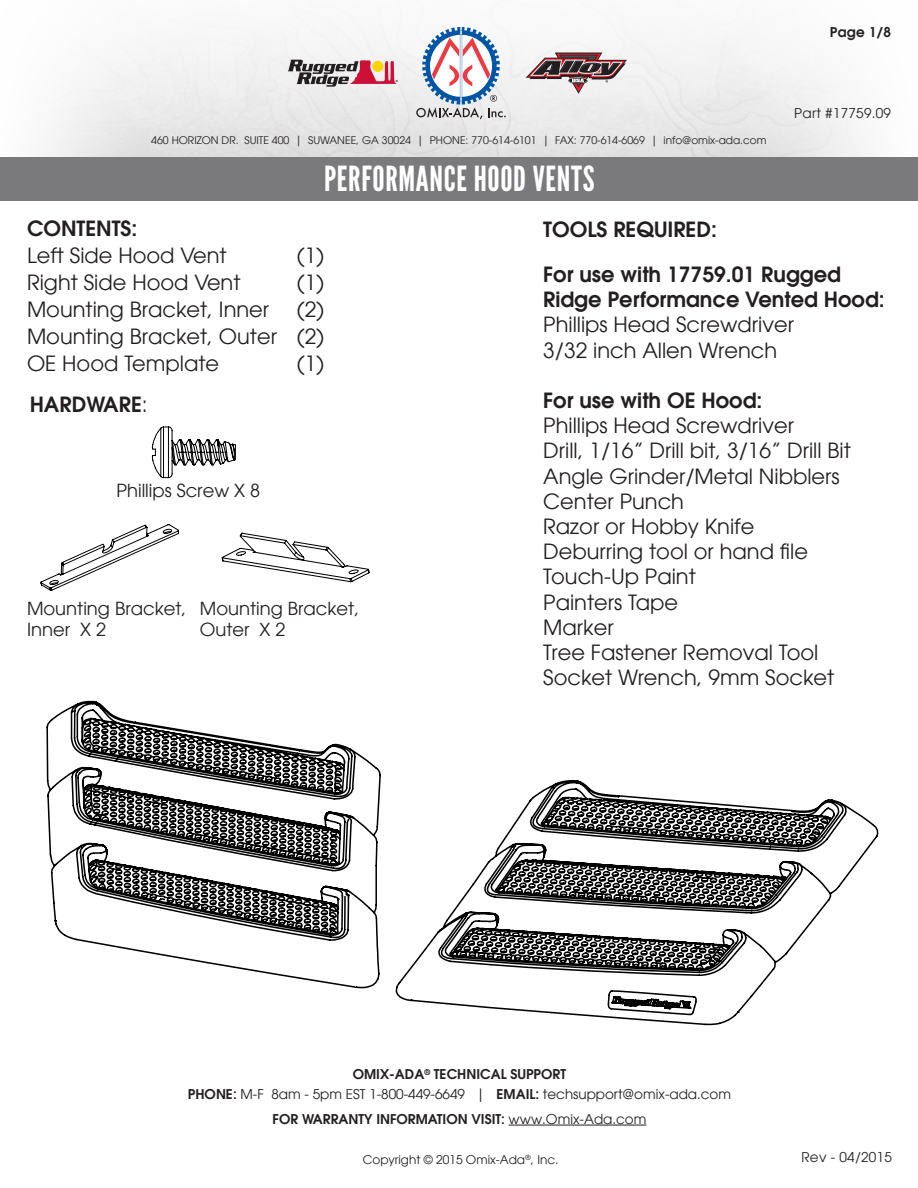
<style>
.page{position:relative;width:918px;height:1188px;background:#fff}
.page>*{position:absolute;margin:0;border:0;box-sizing:border-box;transform-origin:0 0}
.t1{font:34.5px "League Gothic";letter-spacing:.02em;color:#fff}
.t2{font:21px "Avant Garde LT";color:#231f20}
.t3{font:600 21px/25.2px "Avant Garde LT";color:#231f20}
.t4{font:18px "Avant Garde LT";color:#231f20}
.t5{font:600 13.5px "Avant Garde LT";color:#231f20}
.t6{font:13.5px "Avant Garde LT";color:#231f20}
.t7{font:13.5px "Avant Garde LT";letter-spacing:.02em;color:#231f20}
.t8{font:12px "Avant Garde LT";color:#231f20}
.t9{font:10.5px "Avant Garde LT";color:#231f20}
.s1{font-weight:400}
.s2{font-weight:600}
</style>
<div class="page">
<svg style="left:416px;top:27px;width:90px;height:92px"></svg>
<svg style="left:526px;top:53px;width:101px;height:41px"></svg>
<svg style="left:288px;top:60px;width:110px;height:27px"></svg>
<div style="left:1px;top:157px;width:917px;height:44px;background:#7a797b"></div>
<hr style="left:509px;top:1125px;width:137px;height:1px;background:#231f20">
<svg style="left:152px;top:427px;width:84px;height:51px"></svg>
<svg style="left:40px;top:524px;width:138px;height:67px"></svg>
<svg style="left:222px;top:532px;width:148px;height:50px"></svg>
<svg style="left:46px;top:700px;width:833px;height:326px"></svg>
<svg style="left:340px;top:888px;width:9px;height:9px"></svg>
<svg style="left:345px;top:814px;width:8px;height:10px"></svg>
<p class="t5" style="left:830px;top:23px;width:63px">Page 1/8</p>
<p class="t9" style="left:151px;top:134px;width:617px">460 HORIZON DR. SUITE 400 | SUWANEE, GA 30024 | PHONE: 770-614-6101 | FAX: 770-614-6069 | info@omix-ada.com</p>
<h1 class="t1" style="left:324px;top:159px;width:272px">PERFORMANCE HOOD VENTS</h1>
<p class="t7" style="left:794px;top:105px;width:98px">Part #17759.09</p>
<p class="t3" style="left:27px;top:216px;width:112px">CONTENTS:</p>
<p class="t2" style="left:27px;top:243px;width:201px">Left Side Hood Vent</p>
<p class="t2" style="left:297px;top:243px;width:29px">(1)</p>
<p class="t2" style="left:27px;top:270px;width:215px">Right Side Hood Vent</p>
<p class="t2" style="left:297px;top:270px;width:29px">(1)</p>
<p class="t2" style="left:27px;top:297px;width:244px">Mounting Bracket, Inner</p>
<p class="t2" style="left:297px;top:297px;width:29px">(2)</p>
<p class="t2" style="left:27px;top:324px;width:299px">Mounting Bracket, Outer (2)</p>
<p class="t2" style="left:27px;top:351px;width:194px">OE Hood Template</p>
<p class="t2" style="left:297px;top:351px;width:29px">(1)</p>
<p class="t3" style="left:30px;top:391px;width:120px">HARDWARE<span class="s1">:</span></p>
<p class="t4" style="left:116px;top:480px;width:145px">Phillips Screw X 8</p>
<p class="t4" style="left:27px;top:598px;width:161px">Mounting Bracket,</p>
<p class="t4" style="left:27px;top:619px;width:81px">Inner X 2</p>
<p class="t4" style="left:200px;top:598px;width:161px">Mounting Bracket,</p>
<p class="t4" style="left:200px;top:619px;width:87px">Outer X 2</p>
<p class="t3" style="left:543px;top:216px;width:175px">TOOLS REQUIRED:</p>
<p class="t3" style="left:543px;top:261px;width:343px">For use with 17759.01 Rugged<br>Ridge Performance Vented Hood:</p>
<p class="t2" style="left:543px;top:312px;width:252px">Phillips Head Screwdriver</p>
<p class="t2" style="left:543px;top:338px;width:235px">3/32 inch Allen Wrench</p>
<p class="t3" style="left:543px;top:387px;width:221px">For use with OE Hood:</p>
<p class="t2" style="left:543px;top:413px;width:252px">Phillips Head Screwdriver</p>
<p class="t2" style="left:543px;top:438px;width:309px">Drill, 1/16” Drill bit, 3/16” Drill Bit</p>
<p class="t2" style="left:543px;top:464px;width:298px">Angle Grinder/Metal Nibblers</p>
<p class="t2" style="left:543px;top:489px;width:142px">Center Punch</p>
<p class="t2" style="left:543px;top:514px;width:213px">Razor or Hobby Knife</p>
<p class="t2" style="left:543px;top:539px;width:266px">Deburring tool or hand file</p>
<p class="t2" style="left:543px;top:564px;width:154px">Touch-Up Paint</p>
<p class="t2" style="left:543px;top:590px;width:137px">Painters Tape</p>
<p class="t2" style="left:543px;top:615px;width:72px">Marker</p>
<p class="t2" style="left:543px;top:640px;width:277px">Tree Fastener Removal Tool</p>
<p class="t2" style="left:543px;top:665px;width:293px">Socket Wrench, 9mm Socket</p>
<p class="t5" style="left:353px;top:1066px;width:215px">OMIX-ADA<sup>®</sup> TECHNICAL SUPPORT</p>
<p class="t6" style="left:188px;top:1086px;width:545px"><span class="s2">PHONE:</span> M-F 8am - 5pm EST 1-800-449-6649 | <span class="s2">EMAIL:</span> techsupport@omix-ada.com</p>
<p class="t5" style="left:273px;top:1110px;width:375px">FOR WARRANTY INFORMATION VISIT: <span class="s1">www.Omix-Ada.com</span></p>
<p class="t8" style="left:363px;top:1153px;width:197px">Copyright © 2015 Omix-Ada<sup>®</sup>, Inc.</p>
<p class="t7" style="left:801px;top:1149px;width:92px">Rev - 04/2015</p>
</div>
